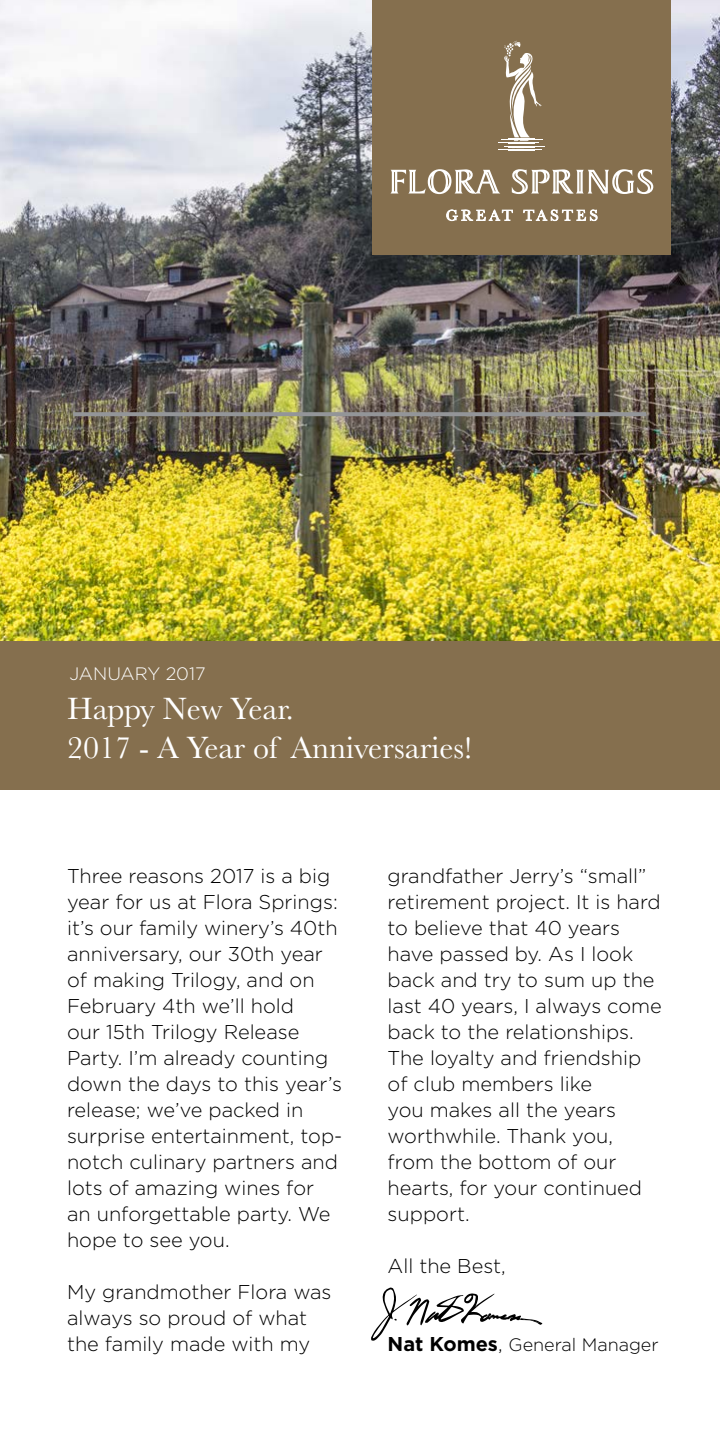
<style>
.page{position:relative;width:720px;height:1440px;background:#fff}
.page>*{position:absolute;margin:0;border:0;box-sizing:border-box;transform-origin:0 0}
.t1{font:32px/38.4px "Baskerville";color:#fff}
.t2{font:300 20px/26px "Gotham";color:#000}
.t3{font:300 18px "Gotham";color:#000}
.t4{font:300 18px "Gotham";color:#fff}
.s1{font-weight:700;font-size:20px}
.s2{font-size:20px}
</style>
<div class="page">
<img style="left:0;top:0;width:720px;height:641px">
<div style="left:373px;top:0;width:298px;height:254px;background:#856f4e"></div>
<svg style="left:371px;top:1287px;width:171px;height:54px"></svg>
<hr style="left:501px;top:139px;width:42px;height:1px;background:#fff">
<hr style="left:499px;top:142px;width:40px;height:1px;background:#fff">
<hr style="left:505px;top:146px;width:40px;height:1px;background:#fff">
<hr style="left:499px;top:150px;width:43px;height:1px;background:#fff">
<svg style="left:500px;top:41px;width:42px;height:110px"></svg>
<svg style="left:390px;top:169px;width:263px;height:25px"></svg>
<svg style="left:446px;top:210px;width:67px;height:11px"></svg>
<svg style="left:523px;top:210px;width:75px;height:11px"></svg>
<svg style="left:73px;top:412px;width:573px;height:4px;background:#919294"></svg>
<div style="left:0;top:641px;width:720px;height:149px;background:#856f4e"></div>
<p class="t4" style="left:70px;top:662px;width:138px">JANUARY 2017</p>
<h1 class="t1" style="left:67px;top:690px;width:407px">Happy New Year.<br>2017 - A Year of Anniversaries!</h1>
<p class="t2" style="left:67px;top:862px;width:277px">Three reasons 2017 is a big year for us at Flora Springs: it’s our family winery’s 40th anniversary, our 30th year of making Trilogy, and on<br>February 4th we’ll hold<br>our 15th Trilogy Release<br>Party. I’m already counting down the days to this year’s release; we’ve packed in surprise entertainment, top&shy;notch culinary partners and lots of amazing wines for an unforgettable party. We hope to see you.</p>
<p class="t2" style="left:67px;top:1278px;width:266px">My grandmother Flora was always so proud of what the family made with my</p>
<p class="t2" style="left:388px;top:862px;width:276px">grandfather Jerry’s “small” retirement project. It is hard to believe that 40 years have passed by. As I look back and try to sum up the last 40 years, I always come back to the relationships.<br>The loyalty and friendship of club members like<br>you makes all the years worthwhile. Thank you, from the bottom of our hearts, for your continued support.</p>
<p class="t2" style="left:388px;top:1252px;width:120px">All the Best,</p>
<p class="t3" style="left:388px;top:1333px;width:273px"><span class="s1">Nat Komes</span><span class="s2">,</span> General Manager</p>
</div>
